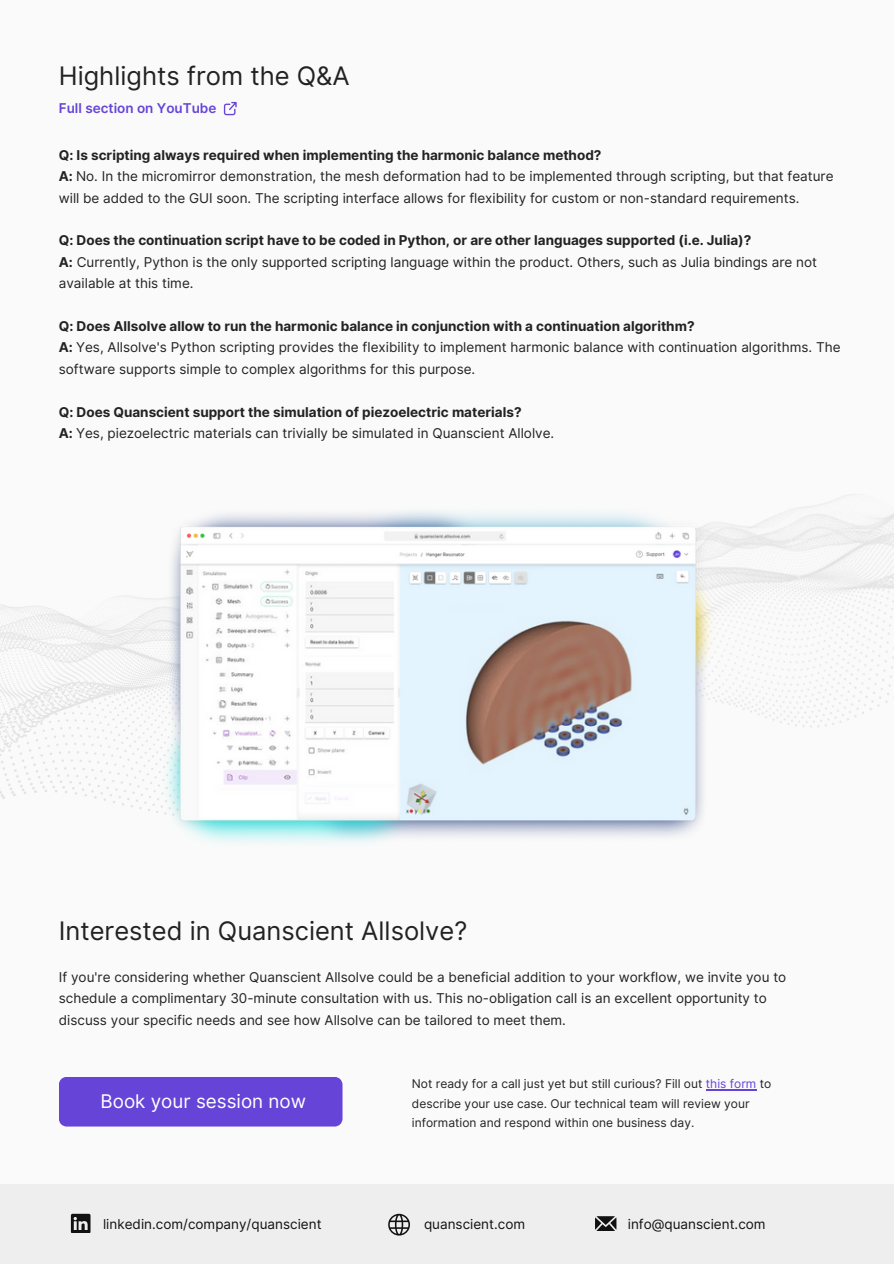
<style>
.page{position:relative;width:894px;height:1264px;background:#fff}
.page>*{position:absolute;margin:0;border:0;box-sizing:border-box;transform-origin:0 0}
.t1{font:25.5px "Inter";color:#222}
.t2{font:18.9px "Inter";color:#fff}
.t3{font:13.5px/21.3px "Inter";color:#222}
.t4{font:13.5px "Inter";color:#111}
.t5{font:600 13.5px "Inter";color:#6644d8}
.t6{font:12px/19px "Inter";color:#222}
.s1{font-weight:700}
.s2{color:#6644d8}
</style>
<div class="page">
<div style="left:0;top:0;width:893px;height:1263px;background:#fafafa"></div>
<div style="left:0;top:1183px;width:893px;height:80px;background:#eee"></div>
<svg style="left:71px;top:1213px;width:19px;height:19px"></svg>
<svg style="left:388px;top:1213px;width:21px;height:22px"></svg>
<svg style="left:595px;top:1216px;width:21px;height:14px"></svg>
<div style="left:59px;top:1077px;width:283px;height:49px;background:#6644d8"></div>
<svg style="left:224px;top:102px;width:12px;height:13px"></svg>
<img style="left:0;top:595px;width:160px;height:218px">
<img style="left:716px;top:501px;width:177px;height:226px">
<img style="left:160px;top:511px;width:556px;height:332px">
<hr style="left:705px;top:1089px;width:51px;height:1px;background:#6644d8">
<h1 class="t1" style="left:59px;top:60px;width:292px">Highlights from the Q&amp;A</h1>
<p class="t5" style="left:59px;top:100px;width:159px">Full section on YouTube</p>
<p class="t3" style="left:59px;top:144px;width:776px"><span class="s1">Q: Is scripting always required when implementing the harmonic balance method?<br>A:</span> No. In the micromirror demonstration, the mesh deformation had to be implemented through scripting, but that feature will be added to the GUI soon. The scripting interface allows for flexibility for custom or non-standard requirements.</p>
<p class="t3" style="left:59px;top:230px;width:759px"><span class="s1">Q: Does the continuation script have to be coded in Python, or are other languages supported (i.e. Julia)?<br>A:</span> Currently, Python is the only supported scripting language within the product. Others, such as Julia bindings are not available at this time.</p>
<p class="t3" style="left:59px;top:315px;width:783px"><span class="s1">Q: Does Allsolve allow to run the harmonic balance in conjunction with a continuation algorithm?<br>A:</span> Yes, Allsolve's Python scripting provides the flexibility to implement harmonic balance with continuation algorithms. The software supports simple to complex algorithms for this purpose.</p>
<p class="t3" style="left:59px;top:401px;width:497px"><span class="s1">Q: Does Quanscient support the simulation of piezoelectric materials?<br>A:</span> Yes, piezoelectric materials can trivially be simulated in Quanscient Allolve.</p>
<h1 class="t1" style="left:59px;top:915px;width:410px">Interested in Quanscient Allsolve?</h1>
<p class="t3" style="left:59px;top:966px;width:728px">If you're considering whether Quanscient Allsolve could be a beneficial addition to your workflow, we invite you to schedule a complimentary 30-minute consultation with us. This no-obligation call is an excellent opportunity to discuss your specific needs and see how Allsolve can be tailored to meet them.</p>
<h2 class="t2" style="left:100px;top:1089px;width:207px">Book your session now</h2>
<p class="t6" style="left:412px;top:1074px;width:361px">Not ready for a call just yet but still curious? Fill out <span class="s2">this form</span> to describe your use case. Our technical team will review your information and respond within one business day.</p>
<p class="t4" style="left:103px;top:1216px;width:220px">linkedin.com/company/quanscient</p>
<p class="t4" style="left:424px;top:1216px;width:103px">quanscient.com</p>
<p class="t4" style="left:627px;top:1216px;width:139px">info@quanscient.com</p>
</div>
